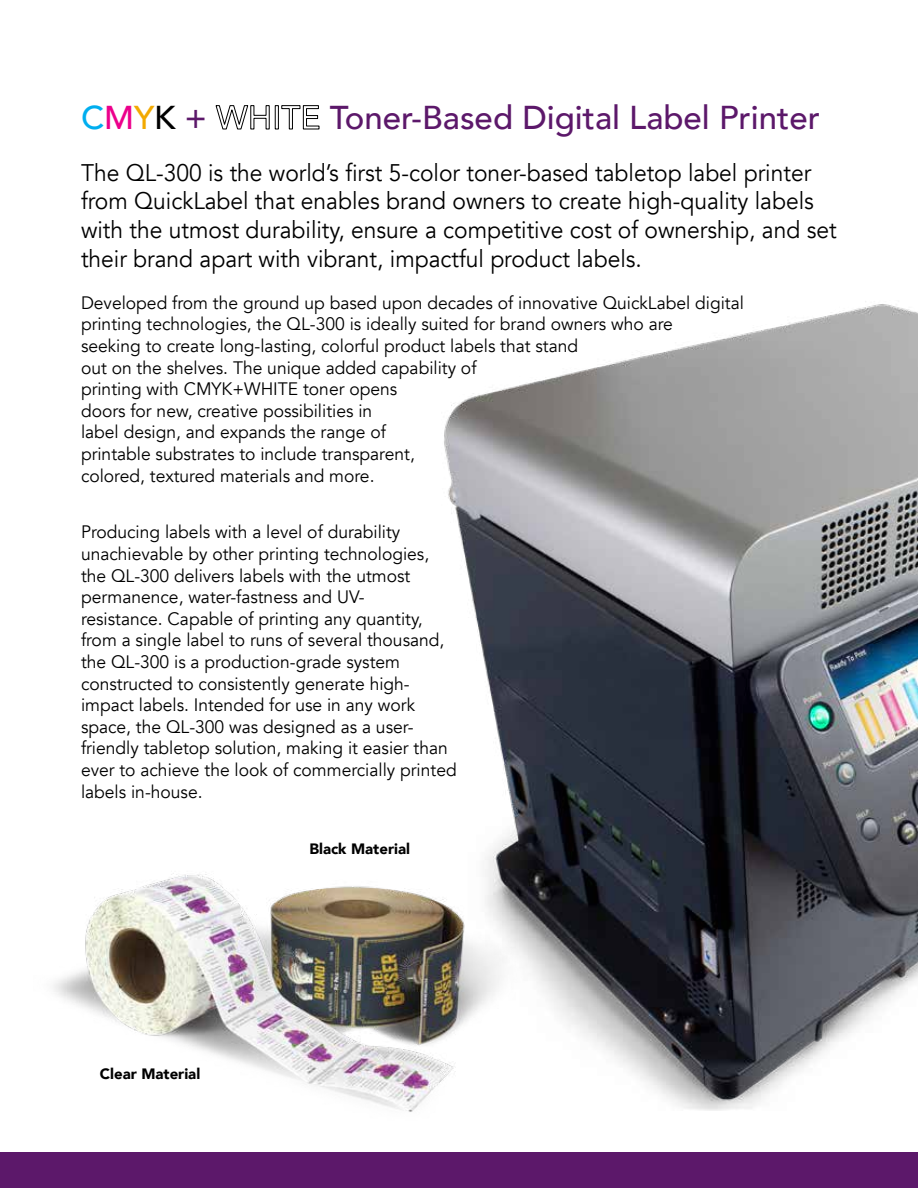
<style>
.page{position:relative;width:918px;height:1188px;background:#fff}
.page>*{position:absolute;margin:0;border:0;box-sizing:border-box;transform-origin:0 0}
.t1{font:500 33px "Avenir";color:#5c186a}
.t2{font:500 33px "Avenir";color:#00aeef}
.t3{font:24px/28.8px "Avenir";color:#000;scale:.95 1}
.t4{font:18px/21.6px "Avenir";color:#000}
.t5{font:900 15px "Avenir";color:#000}
.s1{color:#ec008c}
.s2{color:#f2a900}
.s3{color:#000}
.s4{color:#5c186a}
</style>
<div class="page">
<img style="left:444px;top:301px;width:474px;height:809px">
<svg style="left:215px;top:105px;width:55px;height:25px"></svg>
<div style="left:275px;top:105px;width:4px;height:24px;border:1px solid #000"></div>
<svg style="left:281px;top:105px;width:39px;height:25px"></svg>
<img style="left:53px;top:838px;width:484px;height:274px">
<div style="left:0;top:1153px;width:918px;height:35px;background:#5c186a"></div>
<h1 class="t2" style="left:81px;top:89px;width:127px">C<span class="s1">M</span><span class="s2">Y</span><span class="s3">K</span> <span class="s4">+</span></h1>
<h1 class="t1" style="left:330px;top:89px;width:492px">Toner-Based Digital Label Printer</h1>
<p class="t3" style="left:81px;top:158px;width:797px">The QL-300 is the world’s first 5-color toner-based tabletop label printer from QuickLabel that enables brand owners to create high-quality labels with the utmost durability, ensure a competitive cost of ownership, and set their brand apart with vibrant, impactful product labels.</p>
<p class="t4" style="left:81px;top:292px;width:664px">Developed from the ground up based upon decades of innovative QuickLabel digital printing technologies, the QL-300 is ideally suited for brand owners who are<br>seeking to create long-lasting, colorful product labels that stand<br>out on the shelves. The unique added capability of<br>printing with CMYK+WHITE toner opens<br>doors for new, creative possibilities in<br>label design, and expands the range of<br>printable substrates to include transparent,<br>colored, textured materials and more.</p>
<p class="t4" style="left:81px;top:522px;width:377px">Producing labels with a level of durability unachievable by other printing technologies, the QL-300 delivers labels with the utmost permanence, water-fastness and UV-<br>resistance. Capable of printing any quantity, from a single label to runs of several thousand, the QL-300 is a production-grade system constructed to consistently generate high&shy;impact labels. Intended for use in any work space, the QL-300 was designed as a user&shy;friendly tabletop solution, making it easier than ever to achieve the look of commercially printed labels in-house.</p>
<p class="t5" style="left:100px;top:1061px;width:102px">Clear Material</p>
<p class="t5" style="left:309px;top:836px;width:102px">Black Material</p>
</div>
